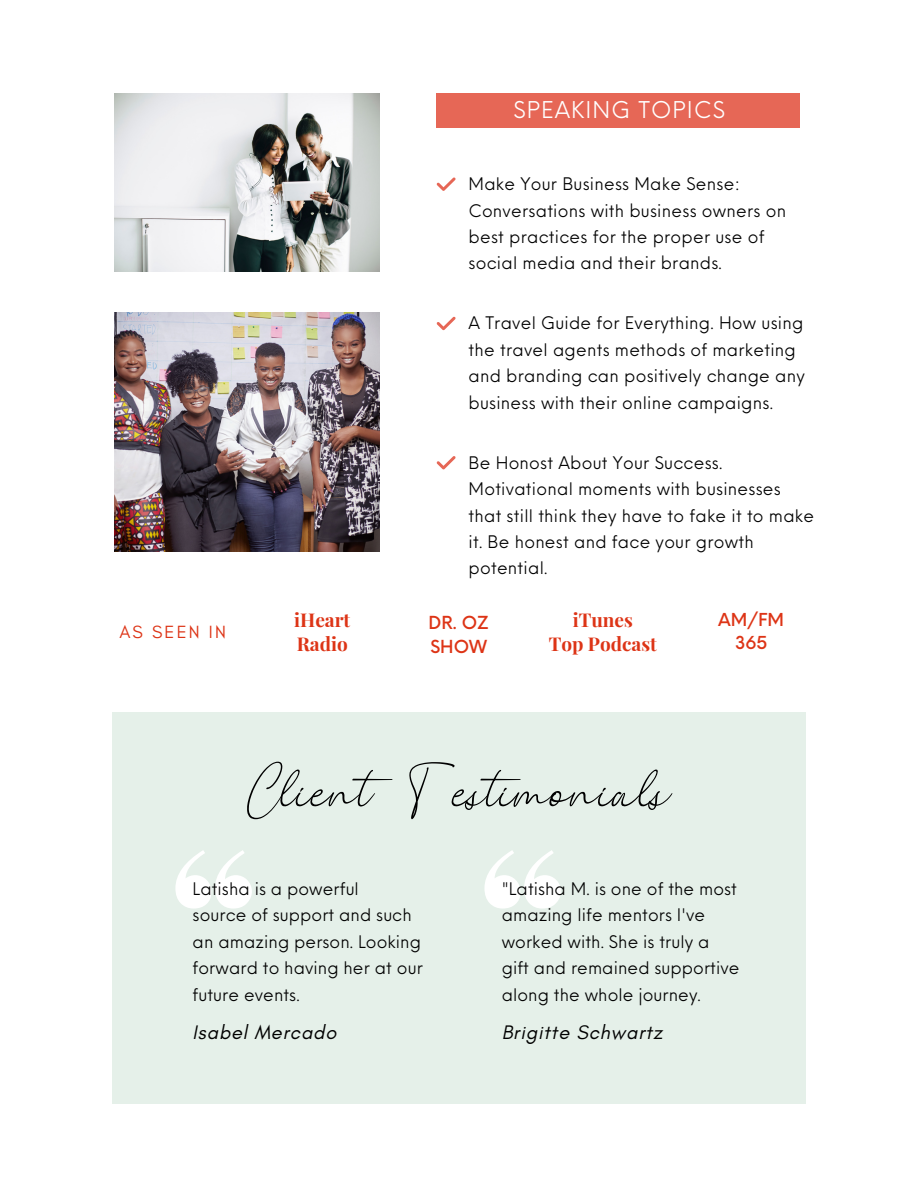
<style>
.page{position:relative;width:918px;height:1188px;background:#fff}
.page>*{position:absolute;margin:0;border:0;box-sizing:border-box;transform-origin:0 0}
.t1{font:118.95px "The Bigmaker";color:#000}
.t2{font:22.5px "Neue Einstellung";letter-spacing:.05em;color:#fff}
.t3{font:italic 19.95px "Glacial Indifference";letter-spacing:.04em;color:#000}
.t4{font:700 19.05px "Playfair Display";color:#dd3416}
.t5{font:18px "Glacial Indifference";letter-spacing:.12em;color:#dd3416}
.t6{font:500 17.55px "Neue Einstellung";color:#dd3416}
.t7{font:500 17.4px "Neue Einstellung";color:#dd3416}
.t8{font:16.95px/26.4px "Neue Einstellung";letter-spacing:.015em;color:#000}
</style>
<div class="page">
<div style="left:112px;top:712px;width:694px;height:392px;background:#e5f0e9"></div>
<svg style="left:175px;top:850px;width:77px;height:59px"></svg>
<svg style="left:484px;top:850px;width:77px;height:59px"></svg>
<img style="left:115px;top:313px;width:264px;height:238px">
<img style="left:115px;top:93px;width:264px;height:179px">
<svg style="left:437px;top:177px;width:19px;height:14px"></svg>
<svg style="left:437px;top:317px;width:19px;height:13px"></svg>
<svg style="left:437px;top:456px;width:19px;height:13px"></svg>
<div style="left:437px;top:93px;width:363px;height:34px;background:#e66756"></div>
<p class="t2" style="left:513px;top:89px;width:213px">SPEAKING TOPICS</p>
<p class="t8" style="left:469px;top:169px;width:273px">Make Your Business Make Sense:</p>
<p class="t8" style="left:469px;top:195px;width:319px">Conversations with business owners on best practices for the proper use of social media and their brands.</p>
<p class="t8" style="left:469px;top:308px;width:338px">A Travel Guide for Everything. How using the travel agents methods of marketing and branding can positively change any business with their online campaigns.</p>
<p class="t5" style="left:119px;top:621px;width:108px">AS SEEN IN</p>
<p class="t4" style="left:294px;top:606px;width:58px">iHeart</p>
<p class="t4" style="left:297px;top:630px;width:53px">Radio</p>
<p class="t8" style="left:469px;top:448px;width:347px">Be Honost About Your Success.<br>Motivational moments with businesses that still think they have to fake it to make it. Be honest and face your growth potential.</p>
<p class="t6" style="left:428px;top:607px;width:62px">DR. OZ</p>
<p class="t6" style="left:430px;top:631px;width:58px">SHOW</p>
<p class="t4" style="left:573px;top:606px;width:62px">iTunes</p>
<p class="t4" style="left:549px;top:630px;width:110px">Top Podcast</p>
<p class="t7" style="left:718px;top:604px;width:67px">AM/FM</p>
<p class="t7" style="left:735px;top:627px;width:34px">365</p>
<p class="t1" style="left:247px;top:735px;width:426px">Client Testimonials</p>
<p class="t8" style="left:193px;top:874px;width:168px">Latisha is a powerful</p>
<p class="t8" style="left:193px;top:900px;width:221px">source of support and such</p>
<p class="t8" style="left:193px;top:927px;width:230px">an amazing person. Looking</p>
<p class="t8" style="left:193px;top:953px;width:232px">forward to having her at our future events.</p>
<p class="t8" style="left:502px;top:874px;width:237px">"Latisha M. is one of the most amazing life mentors I've</p>
<p class="t8" style="left:502px;top:927px;width:209px">worked with. She is truly a</p>
<p class="t8" style="left:502px;top:953px;width:239px">gift and remained supportive</p>
<p class="t8" style="left:502px;top:980px;width:201px">along the whole journey.</p>
<p class="t3" style="left:193px;top:1020px;width:145px">Isabel Mercado</p>
<p class="t3" style="left:502px;top:1020px;width:162px">Brigitte Schwartz</p>
</div>
